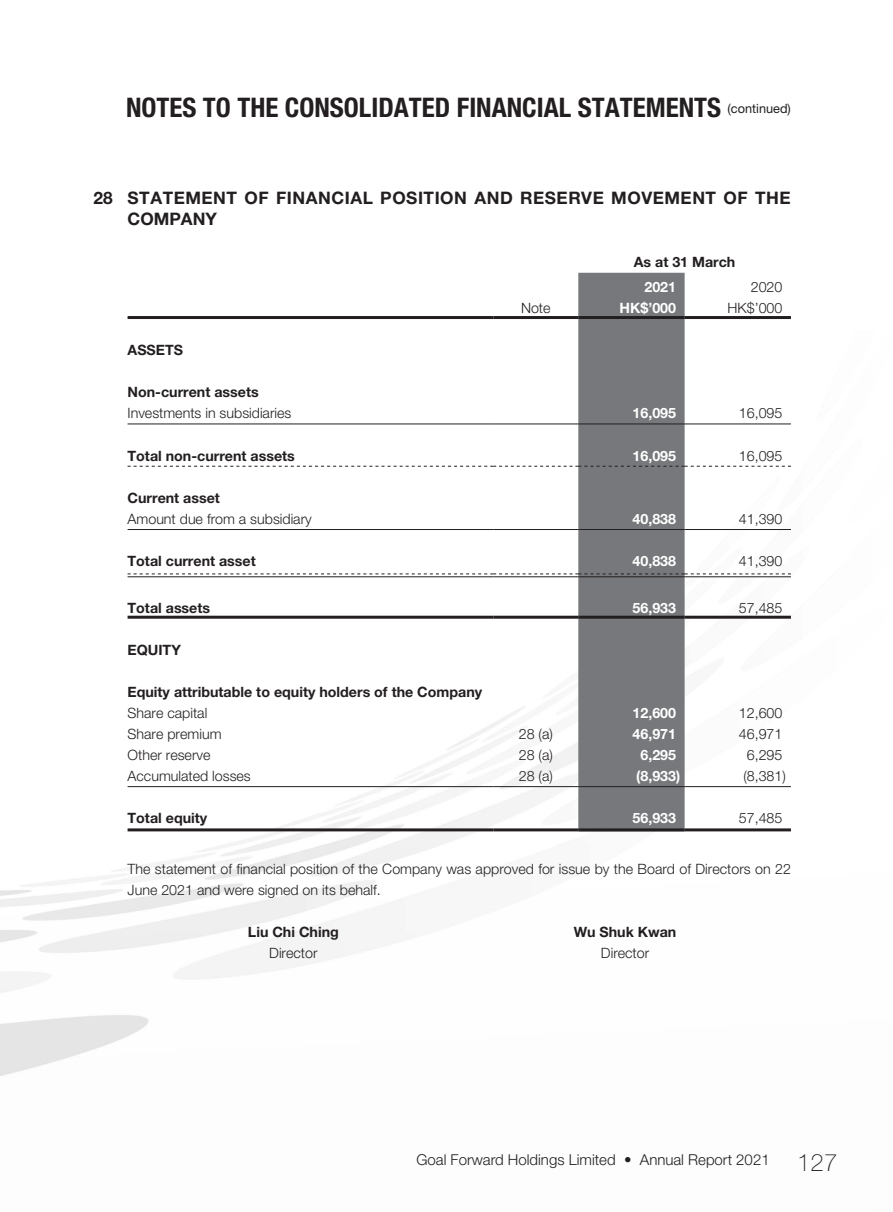
<style>
.page{position:relative;width:893px;height:1212px;background:#fff}
.page>*{position:absolute;margin:0;border:0;box-sizing:border-box;transform-origin:0 0}
.t1{font:700 condensed 27px "Helvetica Neue LT Std";color:#231f20}
.t2{font:700 17.25px/21px "Helvetica Neue LT Std";letter-spacing:.03em;color:#231f20}
.t3{font:300 15px "Helvetica Neue LT Std";color:#231f20}
.t4{font:300 14.25px/21px "Helvetica Neue LT Std";color:#231f20}
.t5{font:700 14.25px "Helvetica Neue LT Std";color:#231f20}
.t6{font:700 14.25px "Helvetica Neue LT Std";color:#fff}
.s1{font-weight:100;font-size:24px}
</style>
<div class="page">
<img style="left:0;top:272px;width:791px;height:804px">
<div style="left:578px;top:273px;width:107px;height:555px;background:#76787b"></div>
<hr style="left:128px;top:316px;width:365px;height:3px;background:#231f20">
<hr style="left:493px;top:316px;width:85px;height:3px;background:#231f20">
<hr style="left:578px;top:316px;width:107px;height:3px;background:#231f20">
<hr style="left:685px;top:316px;width:106px;height:3px;background:#231f20">
<hr style="left:128px;top:424px;width:365px;height:1px;background:#231f20">
<hr style="left:493px;top:424px;width:85px;height:1px;background:#231f20">
<hr style="left:578px;top:424px;width:107px;height:1px;background:#231f20">
<hr style="left:685px;top:424px;width:106px;height:1px;background:#231f20">
<svg style="left:128px;top:466px;width:663px;height:1px"></svg>
<hr style="left:128px;top:529px;width:365px;height:1px;background:#231f20">
<hr style="left:493px;top:529px;width:85px;height:1px;background:#231f20">
<hr style="left:578px;top:529px;width:107px;height:1px;background:#231f20">
<hr style="left:685px;top:529px;width:106px;height:1px;background:#231f20">
<hr style="left:128px;top:576px;width:365px;height:1px;background:#231f20">
<hr style="left:493px;top:576px;width:85px;height:1px;background:#231f20">
<hr style="left:578px;top:576px;width:107px;height:1px;background:#231f20">
<svg style="left:128px;top:573px;width:663px;height:1px"></svg>
<hr style="left:685px;top:576px;width:106px;height:1px;background:#231f20">
<hr style="left:128px;top:616px;width:365px;height:3px;background:#231f20">
<hr style="left:493px;top:616px;width:85px;height:3px;background:#231f20">
<hr style="left:578px;top:616px;width:107px;height:3px;background:#231f20">
<hr style="left:685px;top:616px;width:106px;height:3px;background:#231f20">
<hr style="left:128px;top:786px;width:365px;height:1px;background:#231f20">
<hr style="left:493px;top:786px;width:85px;height:1px;background:#231f20">
<hr style="left:578px;top:786px;width:107px;height:1px;background:#231f20">
<hr style="left:685px;top:786px;width:106px;height:1px;background:#231f20">
<hr style="left:128px;top:828px;width:365px;height:3px;background:#231f20">
<hr style="left:493px;top:828px;width:85px;height:3px;background:#231f20">
<hr style="left:578px;top:828px;width:107px;height:3px;background:#231f20">
<hr style="left:685px;top:828px;width:106px;height:3px;background:#231f20">
<h1 class="t1" style="left:126px;top:91px;width:666px">NOTES TO THE CONSOLIDATED FINANCIAL STATEMENTS <sup>(continued)</sup></h1>
<p class="t2" style="left:128px;top:187px;width:665px;text-indent:-34px">28 STATEMENT OF FINANCIAL POSITION AND RESERVE MOVEMENT OF THE<br>COMPANY</p>
<p class="t5" style="left:634px;top:253px;width:103px">As at 31 March</p>
<p class="t6" style="left:644px;top:278px;width:33px">2021</p>
<p class="t4" style="left:751px;top:276px;width:33px">2020</p>
<p class="t4" style="left:521px;top:297px;width:31px">Note</p>
<p class="t6" style="left:620px;top:299px;width:58px">HK$’000</p>
<p class="t4" style="left:727px;top:297px;width:56px">HK$’000</p>
<p class="t5" style="left:128px;top:341px;width:57px">ASSETS</p>
<p class="t5" style="left:128px;top:383px;width:133px">Non-current assets</p>
<p class="t4" style="left:128px;top:402px;width:165px">Investments in subsidiaries</p>
<p class="t6" style="left:632px;top:404px;width:45px">16,095</p>
<p class="t4" style="left:739px;top:402px;width:45px">16,095</p>
<p class="t5" style="left:128px;top:447px;width:169px">Total non-current assets</p>
<p class="t6" style="left:632px;top:447px;width:45px">16,095</p>
<p class="t4" style="left:739px;top:445px;width:45px">16,095</p>
<p class="t5" style="left:128px;top:489px;width:94px">Current asset</p>
<p class="t4" style="left:128px;top:508px;width:186px">Amount due from a subsidiary</p>
<p class="t6" style="left:632px;top:510px;width:45px">40,838</p>
<p class="t4" style="left:739px;top:508px;width:45px">41,390</p>
<p class="t5" style="left:128px;top:552px;width:130px">Total current asset</p>
<p class="t6" style="left:632px;top:552px;width:45px">40,838</p>
<p class="t4" style="left:739px;top:550px;width:45px">41,390</p>
<p class="t5" style="left:128px;top:599px;width:84px">Total assets</p>
<p class="t6" style="left:632px;top:599px;width:45px">56,933</p>
<p class="t4" style="left:739px;top:597px;width:45px">57,485</p>
<p class="t5" style="left:128px;top:641px;width:55px">EQUITY</p>
<p class="t5" style="left:128px;top:683px;width:356px">Equity attributable to equity holders of the Company</p>
<p class="t4" style="left:128px;top:702px;width:81px">Share capital</p>
<p class="t6" style="left:632px;top:704px;width:45px">12,600</p>
<p class="t4" style="left:739px;top:702px;width:45px">12,600</p>
<p class="t4" style="left:128px;top:723px;width:95px">Share premium</p>
<p class="t4" style="left:519px;top:723px;width:36px">28 (a)</p>
<p class="t6" style="left:632px;top:725px;width:45px">46,971</p>
<p class="t4" style="left:739px;top:723px;width:45px">46,971</p>
<p class="t4" style="left:128px;top:744px;width:84px">Other reserve</p>
<p class="t4" style="left:519px;top:744px;width:36px">28 (a)</p>
<p class="t6" style="left:640px;top:746px;width:37px">6,295</p>
<p class="t4" style="left:747px;top:744px;width:37px">6,295</p>
<p class="t4" style="left:128px;top:765px;width:125px">Accumulated losses</p>
<p class="t4" style="left:519px;top:765px;width:36px">28 (a)</p>
<p class="t6" style="left:636px;top:767px;width:46px">(8,933)</p>
<p class="t4" style="left:743px;top:765px;width:44px">(8,381)</p>
<p class="t5" style="left:128px;top:809px;width:81px">Total equity</p>
<p class="t6" style="left:632px;top:809px;width:45px">56,933</p>
<p class="t4" style="left:739px;top:807px;width:45px">57,485</p>
<p class="t4" style="left:128px;top:858px;width:665px">The statement of financial position of the Company was approved for issue by the Board of Directors on 22<br>June 2021 and were signed on its behalf.</p>
<p class="t5" style="left:248px;top:923px;width:93px">Liu Chi Ching</p>
<p class="t5" style="left:574px;top:923px;width:104px">Wu Shuk Kwan</p>
<p class="t4" style="left:269px;top:942px;width:50px">Director</p>
<p class="t4" style="left:601px;top:942px;width:50px">Director</p>
<p class="t3" style="left:416px;top:1150px;width:422px">Goal Forward Holdings Limited • Annual Report 2021 <span class="s1">127</span></p>
</div>
